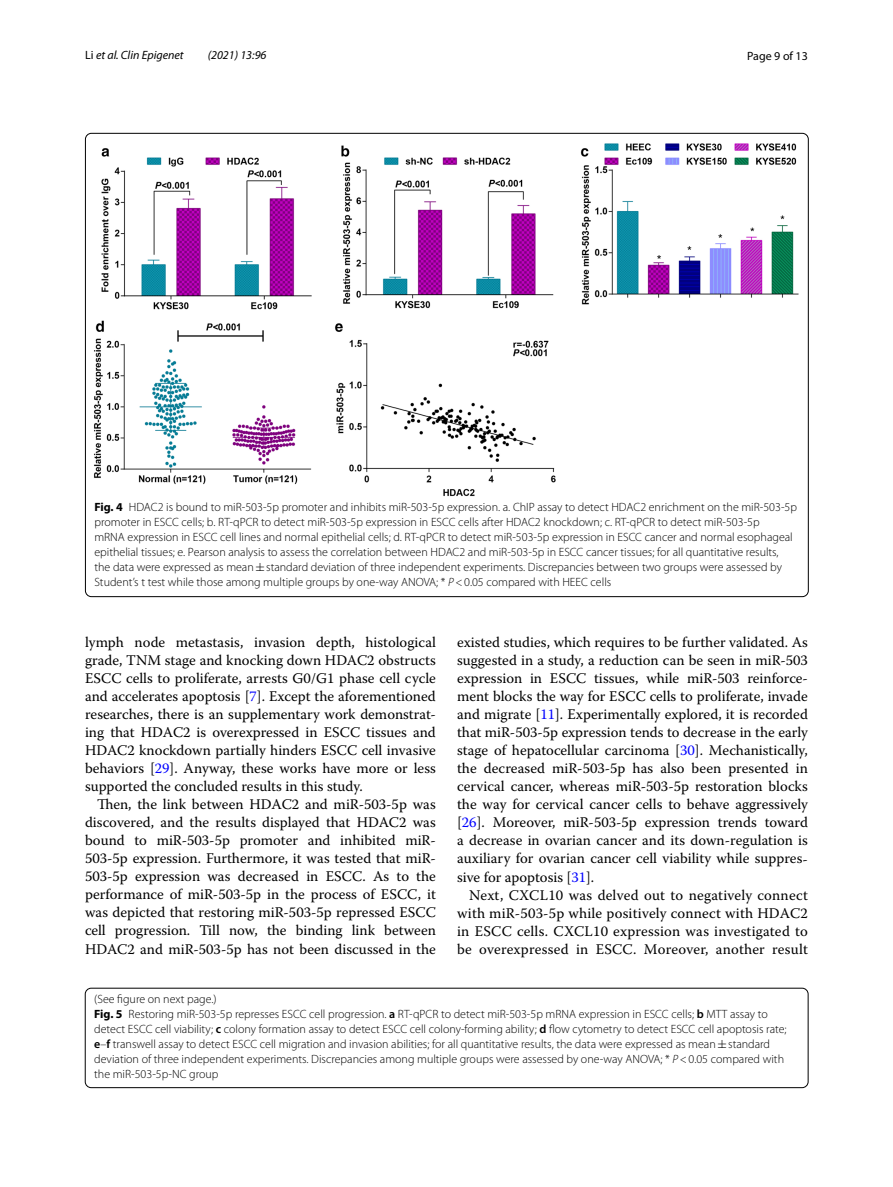
<style>
.page{position:relative;width:893px;height:1187px;background:#fff}
.page>*{position:absolute;margin:0;border:0;box-sizing:border-box;transform-origin:0 0}
.t1{font:14.7px/18px "Warnock Pro";color:#000;text-align:justify}
.t2{font:300 12px/15px "Myriad Pro";color:#000}
.t3{font:italic 12px "Myriad Pro";color:#000}
.t4{font:12px "Myriad Pro";color:#000}
.s1{font-style:normal}
.s2{font-weight:700}
.s3{font-family:"MTSY";font-weight:400}
.s4{font-style:italic}
.s5{color:#00f}
.s6{font-weight:600}
</style>
<div class="page">
<img style="left:94px;top:143px;width:705px;height:353px">
<div style="left:85px;top:987px;width:723px;height:100px;border:1px solid #000;border-radius:6px"></div>
<p class="t3" style="left:85px;top:48px;width:100px"><span class="s1">Li</span> et al. Clin Epigenet</p>
<p class="t3" style="left:208px;top:48px;width:60px">(2021) 13:96</p>
<p class="t4" style="left:747px;top:48px;width:62px">Page 9 of 13</p>
<p class="t2" style="left:94px;top:500px;width:704px"><span class="s2">Fig. 4</span> HDAC2 is bound to miR-503-5p promoter and inhibits miR-503-5p expression. a. ChIP assay to detect HDAC2 enrichment on the miR-503-5p promoter in ESCC cells; b. RT-qPCR to detect miR-503-5p expression in ESCC cells after HDAC2 knockdown; c. RT-qPCR to detect miR-503-5p<br>mRNA expression in ESCC cell lines and normal epithelial cells; d. RT-qPCR to detect miR-503-5p expression in ESCC cancer and normal esophageal epithelial tissues; e. Pearson analysis to assess the correlation between HDAC2 and miR-503-5p in ESCC cancer tissues; for all quantitative results, the data were expressed as mean<span class="s3">±</span>standard deviation of three independent experiments. Discrepancies between two groups were assessed by Student’s t test while those among multiple groups by one-way ANOVA; * <span class="s4">P</span>&lt;0.05 compared with HEEC cells</p>
<p class="t1" style="left:85px;top:633px;width:352px">lymph node metastasis, invasion depth, histological grade, TNM stage and knocking down HDAC2 obstructs ESCC cells to proliferate, arrests G0/G1 phase cell cycle and accelerates apoptosis [<span class="s5">7</span>]. Except the aforementioned researches, there is an supplementary work demonstrat&shy;ing that HDAC2 is overexpressed in ESCC tissues and HDAC2 knockdown partially hinders ESCC cell invasive behaviors [<span class="s5">29</span>]. Anyway, these works have more or less supported the concluded results in this study.</p>
<p class="t1" style="left:85px;top:795px;width:352px;text-indent:12px">Then, the link between HDAC2 and miR-503-5p was discovered, and the results displayed that HDAC2 was bound to miR-503-5p promoter and inhibited miR-503-5p expression. Furthermore, it was tested that miR-503-5p expression was decreased in ESCC. As to the performance of miR-503-5p in the process of ESCC, it was depicted that restoring miR-503-5p repressed ESCC cell progression. Till now, the binding link between HDAC2 and miR-503-5p has not been discussed in the</p>
<p class="t2" style="left:94px;top:991px;width:124px">(See figure on next page.)</p>
<p class="t1" style="left:457px;top:633px;width:352px">existed studies, which requires to be further validated. As suggested in a study, a reduction can be seen in miR-503 expression in ESCC tissues, while miR-503 reinforce&shy;ment blocks the way for ESCC cells to proliferate, invade and migrate [<span class="s5">11</span>]. Experimentally explored, it is recorded that miR-503-5p expression tends to decrease in the early stage of hepatocellular carcinoma [<span class="s5">30</span>]. Mechanistically, the decreased miR-503-5p has also been presented in cervical cancer, whereas miR-503-5p restoration blocks the way for cervical cancer cells to behave aggressively [<span class="s5">26</span>]. Moreover, miR-503-5p expression trends toward a decrease in ovarian cancer and its down-regulation is auxiliary for ovarian cancer cell viability while suppres&shy;sive for apoptosis [<span class="s5">31</span>].</p>
<p class="t1" style="left:457px;top:885px;width:352px;text-indent:12px">Next, CXCL10 was delved out to negatively connect with miR-503-5p while positively connect with HDAC2 in ESCC cells. CXCL10 expression was investigated to be overexpressed in ESCC. Moreover, another result</p>
<p class="t2" style="left:94px;top:1006px;width:694px"><span class="s2">Fig. 5</span> Restoring miR-503-5p represses ESCC cell progression. <span class="s6">a</span> RT-qPCR to detect miR-503-5p mRNA expression in ESCC cells; <span class="s6">b</span> MTT assay to detect ESCC cell viability; <span class="s6">c</span> colony formation assay to detect ESCC cell colony-forming ability; <span class="s6">d</span> flow cytometry to detect ESCC cell apoptosis rate; <span class="s6">e</span>–<span class="s6">f</span> transwell assay to detect ESCC cell migration and invasion abilities; for all quantitative results, the data were expressed as mean<span class="s3">±</span>standard deviation of three independent experiments. Discrepancies among multiple groups were assessed by one-way ANOVA; * <span class="s4">P</span>&lt;0.05 compared with the miR-503-5p-NC group</p>
</div>
